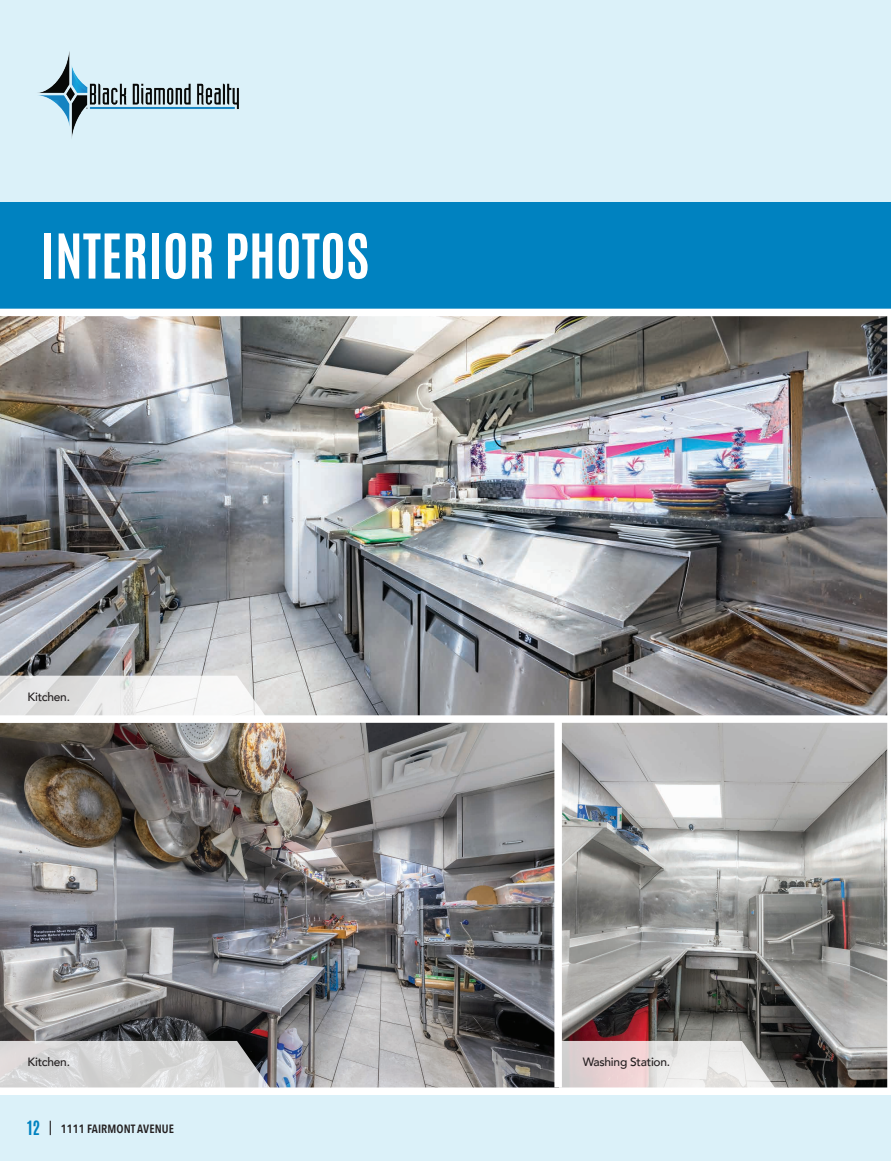
<style>
.page{position:relative;width:891px;height:1161px;background:#fff}
.page>*{position:absolute;margin:0;border:0;box-sizing:border-box;transform-origin:0 0}
.t1{font:700 52.5px "Antonio";letter-spacing:.005em;color:#fff}
.t2{font:700 16.5px "Antonio";color:#0082c0}
.t3{font:500 12px "Avenir";letter-spacing:-.02em;color:#231f20}
.t4{font:600 12px "Avenir Next Condensed";letter-spacing:.005em;color:#231f20}
</style>
<div class="page">
<img style="left:562px;top:723px;width:325px;height:365px">
<svg style="left:562px;top:1041px;width:213px;height:47px;background:#ded5d5"></svg>
<img style="left:0;top:316px;width:887px;height:399px">
<img style="left:0;top:723px;width:554px;height:365px">
<svg style="left:0;top:1041px;width:270px;height:47px;background:#cdcdcd"></svg>
<svg style="left:0;top:676px;width:270px;height:39px"></svg>
<div style="left:0;top:202px;width:891px;height:108px;background:#0082c0"></div>
<div style="left:0;top:0;width:891px;height:202px;background:#dbf1f9"></div>
<div style="left:0;top:1094px;width:891px;height:67px;background:#dbf1f9"></div>
<svg style="left:50px;top:1121px;width:1px;height:14px"></svg>
<div style="left:0;top:1088px;width:891px;height:7px;background:#fff"></div>
<div style="left:0;top:309px;width:891px;height:7px;background:#fff"></div>
<img style="left:38px;top:51px;width:201px;height:88px">
<svg style="left:887px;top:316px;width:1px;height:772px"></svg>
<h1 class="t1" style="left:41px;top:216px;width:330px">INTERIOR PHOTOS</h1>
<p class="t3" style="left:28px;top:687px;width:44px">Kitchen.</p>
<p class="t3" style="left:28px;top:1052px;width:44px">Kitchen.</p>
<p class="t3" style="left:583px;top:1052px;width:89px">Washing Station.</p>
<h2 class="t2" style="left:27px;top:1116px;width:15px">12</h2>
<p class="t4" style="left:61px;top:1118px;width:115px">1111 FAIRMONT AVENUE</p>
</div>
